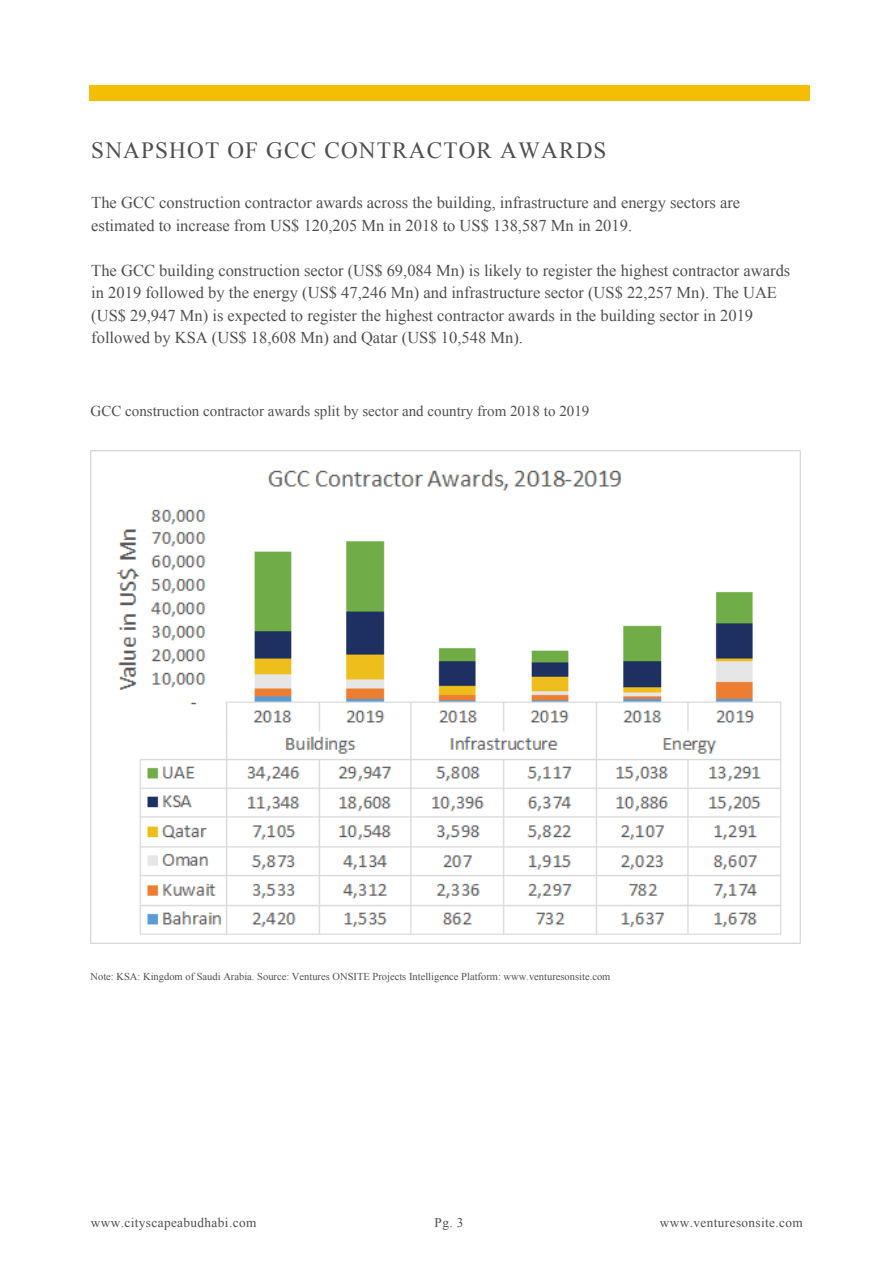
<style>
.page{position:relative;width:894px;height:1264px;background:#fff}
.page>*{position:absolute;margin:0;border:0;box-sizing:border-box;transform-origin:0 0}
.t1{font:23.25px "Times New Roman";letter-spacing:.05em;color:#4f4f4f}
.t2{font:16.5px/22.5px "Times New Roman";color:#4f4f4f}
.t3{font:15px "Times New Roman";color:#4f4f4f}
.t4{font:13.2px "Times New Roman";letter-spacing:.03em;color:#4f4f4f}
.t5{font:10.5px "Times New Roman";color:#4f4f4f}
</style>
<div class="page">
<div style="left:90px;top:86px;width:719px;height:14px;background:#f3be04"></div>
<img style="left:91px;top:450px;width:709px;height:493px">
<h1 class="t1" style="left:91px;top:138px;width:516px">SNAPSHOT OF GCC CONTRACTOR AWARDS</h1>
<p class="t2" style="left:91px;top:191px;width:650px">The GCC construction contractor awards across the building, infrastructure and energy sectors are estimated to increase from US$ 120,205 Mn in 2018 to US$ 138,587 Mn in 2019.</p>
<p class="t2" style="left:91px;top:259px;width:700px">The GCC building construction sector (US$ 69,084 Mn) is likely to register the highest contractor awards in 2019 followed by the energy (US$ 47,246 Mn) and infrastructure sector (US$ 22,257 Mn). The UAE (US$ 29,947 Mn) is expected to register the highest contractor awards in the building sector in 2019 followed by KSA (US$ 18,608 Mn) and Qatar (US$ 10,548 Mn).</p>
<p class="t3" style="left:90px;top:403px;width:500px">GCC construction contractor awards split by sector and country from 2018 to 2019</p>
<p class="t5" style="left:90px;top:970px;width:521px">Note: KSA: Kingdom of Saudi Arabia. Source: Ventures ONSITE Projects Intelligence Platform: www.venturesonsite.com</p>
<p class="t4" style="left:91px;top:1215px;width:167px">www.cityscapeabudhabi.com</p>
<p class="t4" style="left:434px;top:1214px;width:30px">Pg. 3</p>
<p class="t4" style="left:659px;top:1215px;width:144px">www.venturesonsite.com</p>
</div>
